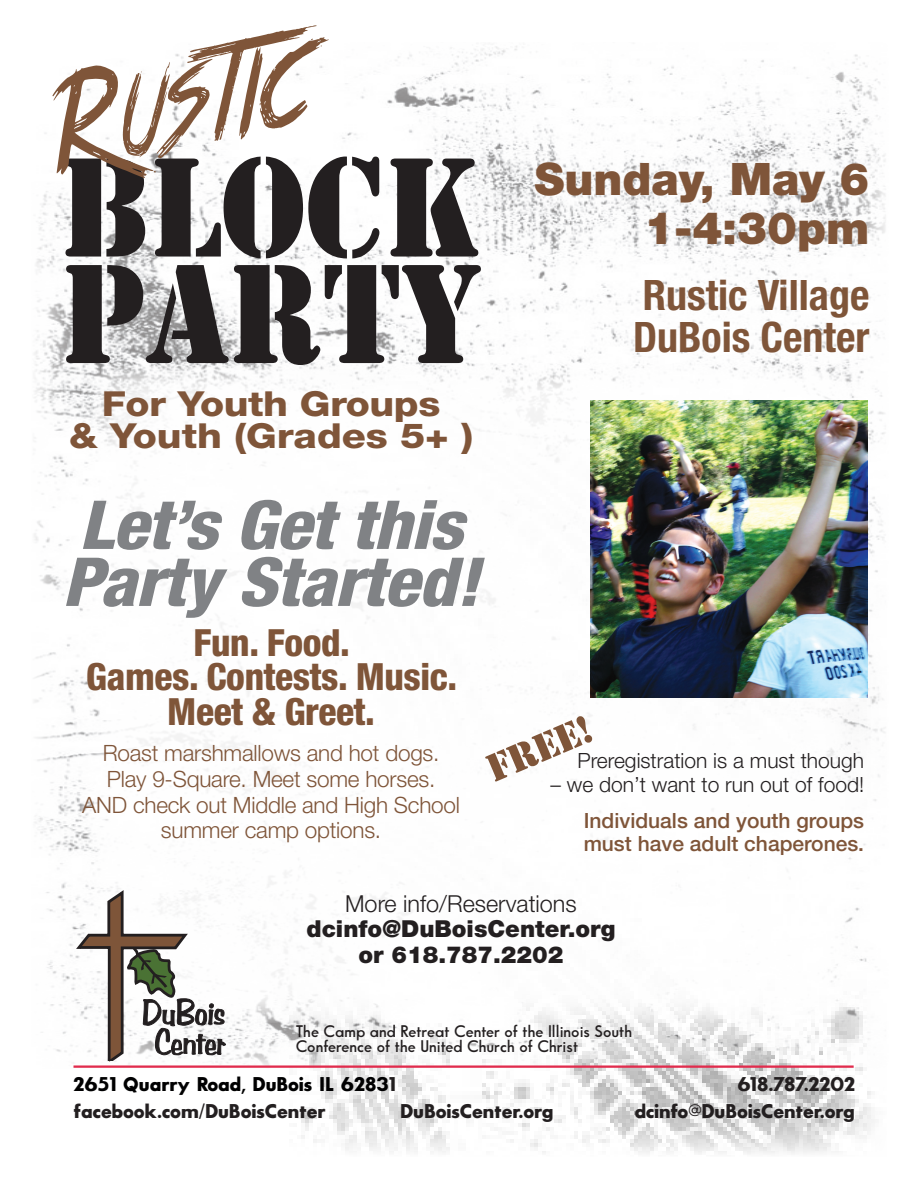
<style>
.page{position:relative;width:918px;height:1188px;background:#fff}
.page>*{position:absolute;margin:0;border:0;box-sizing:border-box;transform-origin:0 0}
.t1{font:147px/106.5px "Stencil";color:#231f20;scale:.91 1}
.t2{font:115.05px "True Lies";color:#7f5539;scale:.92 1}
.t3{font:italic 800 condensed 67.5px/57px "Helvetica Neue";letter-spacing:-.01em;color:#808285;scale:1.09 1}
.t4{font:900 44.85px/48.3px "Helvetica Neue";color:#7f5539;text-align:right}
.t5{font:700 condensed 42px/42px "Helvetica Neue";color:#7f5539}
.t6{font:40.5px "Stencil";color:#7f5539}
.t7{font:800 condensed 37.5px/34.5px "Helvetica Neue";letter-spacing:-.01em;color:#7f5539;text-align:center}
.t8{font:800 34.5px/32.4px "Helvetica Neue";letter-spacing:-.01em;color:#7f5539;text-align:center;scale:1.14 1}
.t9{font:900 23.4px/25.8px "Helvetica Neue";color:#231f20;text-align:center}
.t10{font:300 22.5px/25.8px "Helvetica Neue";letter-spacing:-.01em;color:#7f5539;text-align:center}
.t11{font:300 21px "Helvetica Neue";color:#231f20}
.t12{font:500 21px/22.5px "Helvetica Neue";color:#7f5539}
.t13{font:700 19.5px "Sans Serif FLF";color:#231f20}
.t14{font:700 19.5px "Sans Serif FLF";color:#000001}
.t15{font:600 16.5px/15px "Sans Serif FLF";color:#231f20}
.s1{font-weight:300}
.s2{color:#231f20}
</style>
<div class="page">
<img style="left:301px;top:1069px;width:574px;height:85px">
<img style="left:34px;top:46px;width:851px;height:1023px">
<div style="left:90px;top:364px;width:766px;height:659px;background:#fff;border-radius:22px"></div>
<img style="left:590px;top:400px;width:277px;height:298px">
<svg style="left:76px;top:890px;width:150px;height:172px"></svg>
<hr style="left:73px;top:1065px;width:781px;height:3px;background:#e12c4d">
<p class="t2" style="left:42px;top:76px;width:282px;rotate:-11deg">Rustic</p>
<p class="t1" style="left:60px;top:157px;width:465px">BLOCK<br>PARTY</p>
<p class="t8" style="left:69px;top:387px;width:356px">For Youth Groups<br>&amp; Youth (Grades 5+ )</p>
<p class="t3" style="left:62px;top:495px;width:385px">Let’s Get this<br>Party Started!</p>
<p class="t4" style="left:535px;top:155px;width:336px">Sunday, May 6<br>1-4:30pm</p>
<p class="t5" style="left:633px;top:273px;width:238px">Rustic Village<br>DuBois Center</p>
<p class="t7" style="left:86px;top:625px;width:373px">Fun. Food.<br>Games. Contests. Music.<br>Meet &amp; Greet.</p>
<p class="t10" style="left:82px;top:740px;width:379px">Roast marshmallows and hot dogs.<br>Play 9-Square. Meet some horses.<br>AND check out Middle and High School summer camp options.</p>
<p class="t6" style="left:480px;top:749px;width:112px;rotate:-23deg">FREE!</p>
<p class="t11" style="left:577px;top:748px;width:288px">Preregistration is a must though</p>
<p class="t11" style="left:551px;top:772px;width:315px">– we don’t want to run out of food!</p>
<p class="t12" style="left:584px;top:809px;width:282px">Individuals and youth groups must have adult chaperones.</p>
<p class="t9" style="left:307px;top:890px;width:310px"><span class="s1">More info/Reservations </span>dcinfo@DuBoisCenter.org or 618.787.2202</p>
<p class="t15" style="left:296px;top:1023px;width:338px">The Camp and Retreat Center of the Illinois South<br>Conference of the United Church of Christ</p>
<p class="t14" style="left:73px;top:1073px;width:324px">2651 Quarry Road, DuBois IL 6283<span class="s2">1</span></p>
<p class="t13" style="left:737px;top:1073px;width:119px">618.787.2202</p>
<p class="t13" style="left:73px;top:1100px;width:253px">facebook.com/DuBoisCenter</p>
<p class="t13" style="left:400px;top:1100px;width:155px">DuBoisCenter.org</p>
<p class="t13" style="left:635px;top:1100px;width:222px">dcinfo@DuBoisCenter.org</p>
</div>
